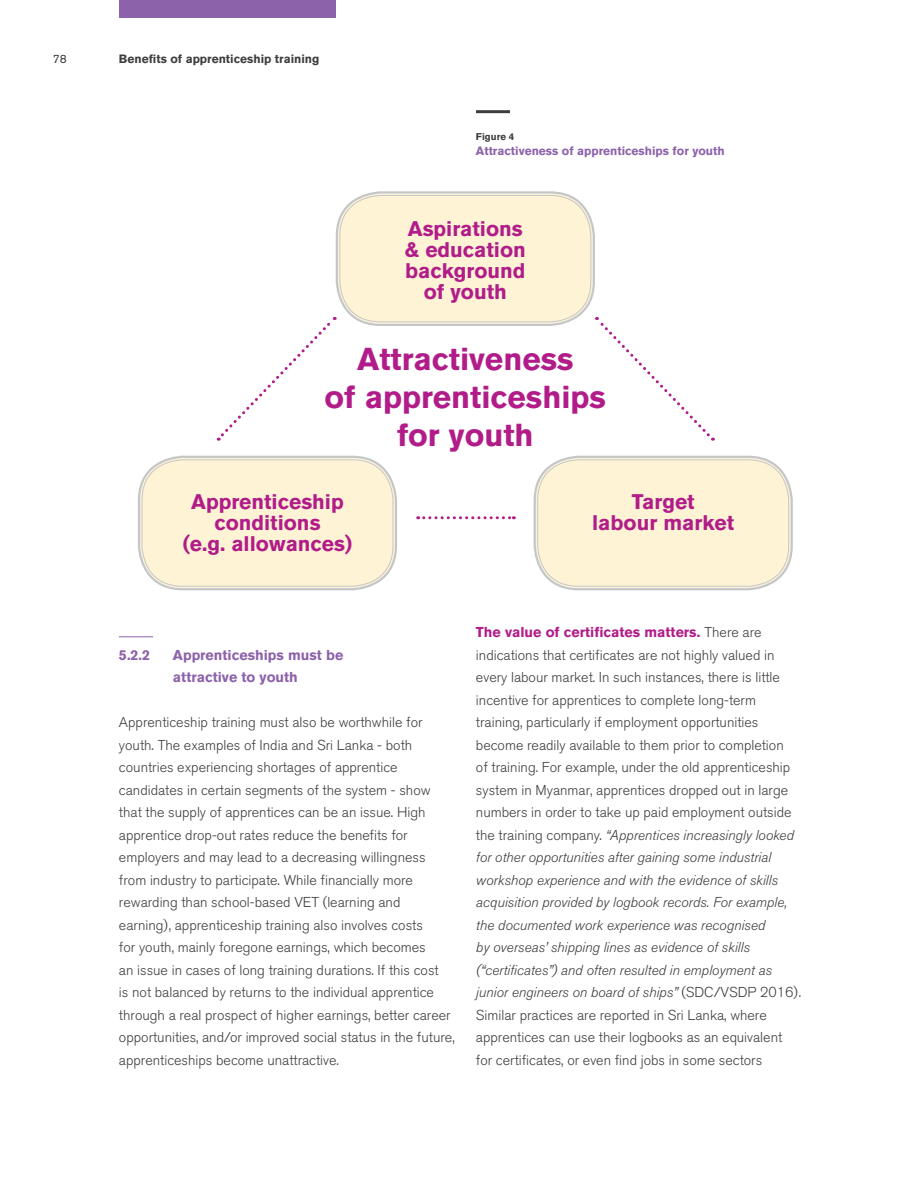
<style>
.page{position:relative;width:918px;height:1188px;background:#fff}
.page>*{position:absolute;margin:0;border:0;box-sizing:border-box;transform-origin:0 0}
.t1{font:700 31.5px/37.8px "Akzidenz Grotesk BQ";color:#b11c89;text-align:center}
.t2{font:700 21px/21px "Akzidenz Grotesk BQ";color:#b11c89;text-align:center}
.t3{font:300 14.25px/22.5px "Akzidenz Grotesk BQ";color:#3e3e3f}
.t4{font:700 14.25px/22.5px "Akzidenz Grotesk BQ";color:#8c62aa}
.t5{font:700 12px "Akzidenz Grotesk BQ";color:#8c62aa}
.t6{font:700 12px "Akzidenz Grotesk BQ";color:#3e3e3f}
.t7{font:12px "Akzidenz Grotesk BQ";color:#3e3e3f}
.t8{font:700 9.75px "Akzidenz Grotesk BQ";color:#3e3e3f}
.s1{font-weight:700;color:#b11c89}
.s2{font-style:italic}
</style>
<div class="page">
<div style="left:119px;top:0;width:217px;height:17px;background:#8c62aa"></div>
<hr style="left:119px;top:636px;width:34px;height:1px;background:#8c62aa">
<hr style="left:476px;top:110px;width:34px;height:3px;background:#3e3e3f">
<div style="left:338px;top:194px;width:255px;height:130px;background:#fef3d5;border-radius:43px"></div>
<div style="left:336px;top:191px;width:259px;height:135px;border:2px solid #c5c6c8;border-radius:44px"></div>
<div style="left:339px;top:195px;width:252px;height:127px;border:1px solid #c5c6c8;border-radius:41px"></div>
<div style="left:140px;top:458px;width:255px;height:130px;background:#fef3d5;border-radius:43px"></div>
<div style="left:138px;top:456px;width:259px;height:134px;border:2px solid #c5c6c8;border-radius:44px"></div>
<div style="left:142px;top:459px;width:251px;height:128px;border:1px solid #c5c6c8;border-radius:41px"></div>
<div style="left:536px;top:458px;width:255px;height:130px;background:#fef3d5;border-radius:43px"></div>
<div style="left:534px;top:456px;width:259px;height:134px;border:2px solid #c5c6c8;border-radius:44px"></div>
<div style="left:537px;top:459px;width:252px;height:128px;border:1px solid #c5c6c8;border-radius:41px"></div>
<svg style="left:218px;top:317px;width:118px;height:124px"></svg>
<svg style="left:595px;top:317px;width:118px;height:124px"></svg>
<svg style="left:418px;top:516px;width:96px;height:3px"></svg>
<p class="t7" style="left:53px;top:52px;width:15px">78</p>
<p class="t6" style="left:119px;top:52px;width:202px">Benefits of apprenticeship training</p>
<p class="t8" style="left:476px;top:131px;width:40px">Figure 4</p>
<p class="t5" style="left:476px;top:143px;width:250px">Attractiveness of apprenticeships for youth</p>
<p class="t2" style="left:405px;top:218px;width:123px">Aspirations &amp; education background of youth</p>
<p class="t1" style="left:325px;top:340px;width:283px">Attractiveness<br>of apprenticeships for youth</p>
<p class="t2" style="left:183px;top:492px;width:171px">Apprenticeship conditions<br>(e.g. allowances)</p>
<p class="t2" style="left:592px;top:492px;width:144px">Target<br>labour market</p>
<p class="t4" style="left:119px;top:643px;width:33px">5.2.2</p>
<p class="t4" style="left:173px;top:643px;width:172px">Apprenticeships must be attractive to youth</p>
<p class="t3" style="left:119px;top:711px;width:337px">Apprenticeship training must also be worthwhile for youth. The examples of India and Sri Lanka - both countries experiencing shortages of apprentice candidates in certain segments of the system - show that the supply of apprentices can be an issue. High apprentice drop-out rates reduce the benefits for employers and may lead to a decreasing willingness from industry to participate. While financially more rewarding than school-based VET (learning and earning), apprenticeship training also involves costs<br>for youth, mainly foregone earnings, which becomes<br>an issue in cases of long training durations. If this cost<br>is not balanced by returns to the individual apprentice through a real prospect of higher earnings, better career opportunities, and/or improved social status in the future, apprenticeships become unattractive.</p>
<p class="t3" style="left:476px;top:621px;width:327px"><span class="s1">The value of certificates matters.</span> There are indications that certificates are not highly valued in every labour market. In such instances, there is little incentive for apprentices to complete long-term training, particularly if employment opportunities become readily available to them prior to completion<br>of training. For example, under the old apprenticeship system in Myanmar, apprentices dropped out in large numbers in order to take up paid employment outside the training company. <span class="s2">“Apprentices increasingly looked for other opportunities after gaining some industrial workshop experience and with the evidence of skills acquisition provided by logbook records. For example, the documented work experience was recognised<br>by overseas’ shipping lines as evidence of skills (“certificates”) and often resulted in employment as junior engineers on board of ships”</span> (SDC/VSDP 2016).<br>Similar practices are reported in Sri Lanka, where apprentices can use their logbooks as an equivalent for certificates, or even find jobs in some sectors</p>
</div>
